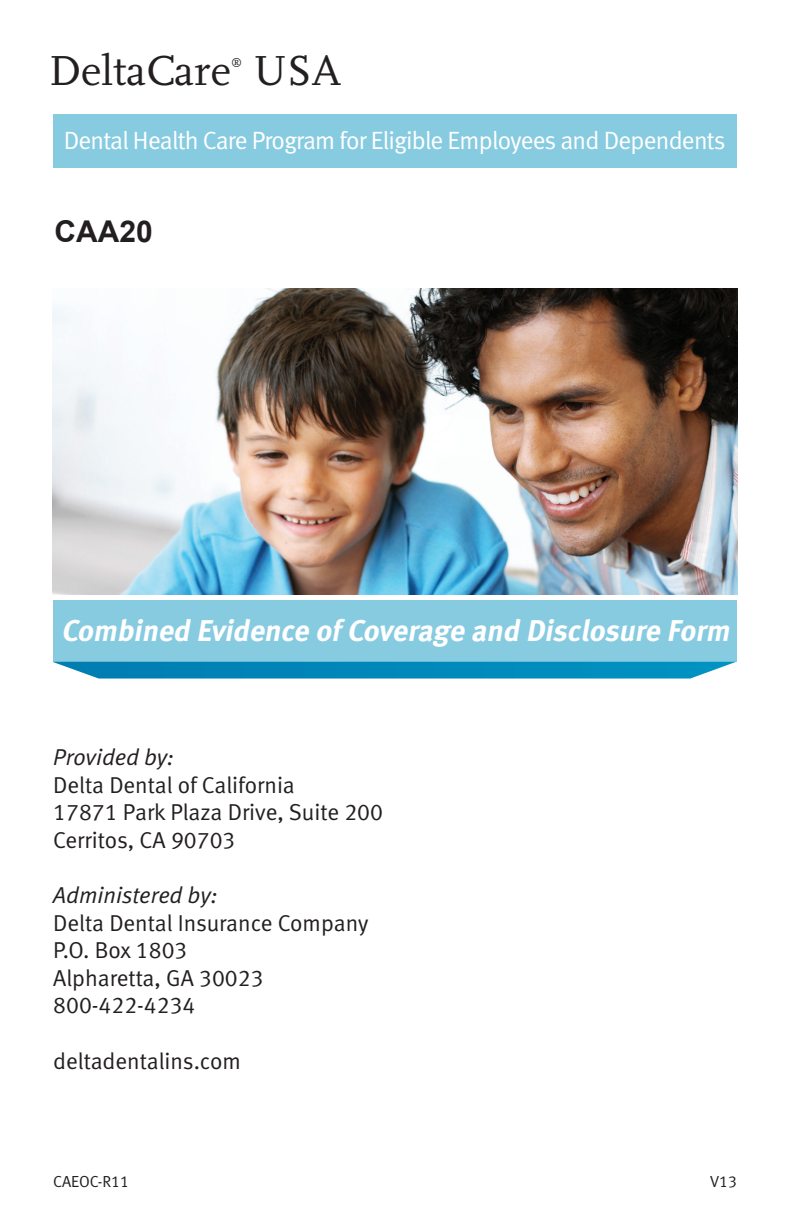
<style>
.page{position:relative;width:792px;height:1224px;background:#fff}
.page>*{position:absolute;margin:0;border:0;box-sizing:border-box;transform-origin:0 0}
.t1{font:43.8px "Scala LF";color:#231f20}
.t2{font:italic 30px "Meta Bold LF";color:#fff}
.t3{font:700 30px "Arial";color:#231f20}
.t4{font:25px "Meta Normal LF";letter-spacing:-.03em;color:#fff}
.t5{font:23px/27.6px "Meta Normal LF";color:#231f20}
.t6{font:italic 23px "Meta Normal LF";color:#231f20}
.t7{font:16px "Meta Normal LF";color:#231f20}
.t8{font:11px "Scala LF";color:#231f20}
</style>
<div class="page">
<div style="left:53px;top:600px;width:684px;height:62px;background:#87cbe1"></div>
<svg style="left:53px;top:662px;width:683px;height:17px"></svg>
<div style="left:53px;top:114px;width:684px;height:54px;background:#87cbe1"></div>
<img style="left:53px;top:288px;width:684px;height:306px">
<h1 class="t1" style="left:49px;top:47px;width:184px">DeltaCare</h1>
<p class="t8" style="left:231px;top:55px;width:12px">®</p>
<h1 class="t1" style="left:253px;top:47px;width:90px">USA</h1>
<p class="t4" style="left:64px;top:126px;width:663px">Dental Health Care Program for Eligible Employees and Dependents</p>
<h2 class="t3" style="left:55px;top:215px;width:100px">CAA20</h2>
<h2 class="t2" style="left:61px;top:611px;width:676px">Combined Evidence of Coverage and Disclosure Form</h2>
<p class="t6" style="left:53px;top:744px;width:122px">Provided by:</p>
<p class="t5" style="left:53px;top:771px;width:331px">Delta Dental of California<br>17871 Park Plaza Drive, Suite 200<br>Cerritos, CA 90703</p>
<p class="t6" style="left:53px;top:882px;width:166px">Administered by:</p>
<p class="t5" style="left:53px;top:909px;width:317px">Delta Dental Insurance Company<br>P.O. Box 1803<br>Alpharetta, GA 30023<br>800-422-4234</p>
<p class="t5" style="left:53px;top:1047px;width:189px">deltadentalins.com</p>
<p class="t7" style="left:53px;top:1172px;width:78px">CAEOC-R11</p>
<p class="t7" style="left:710px;top:1172px;width:28px">V13</p>
</div>
